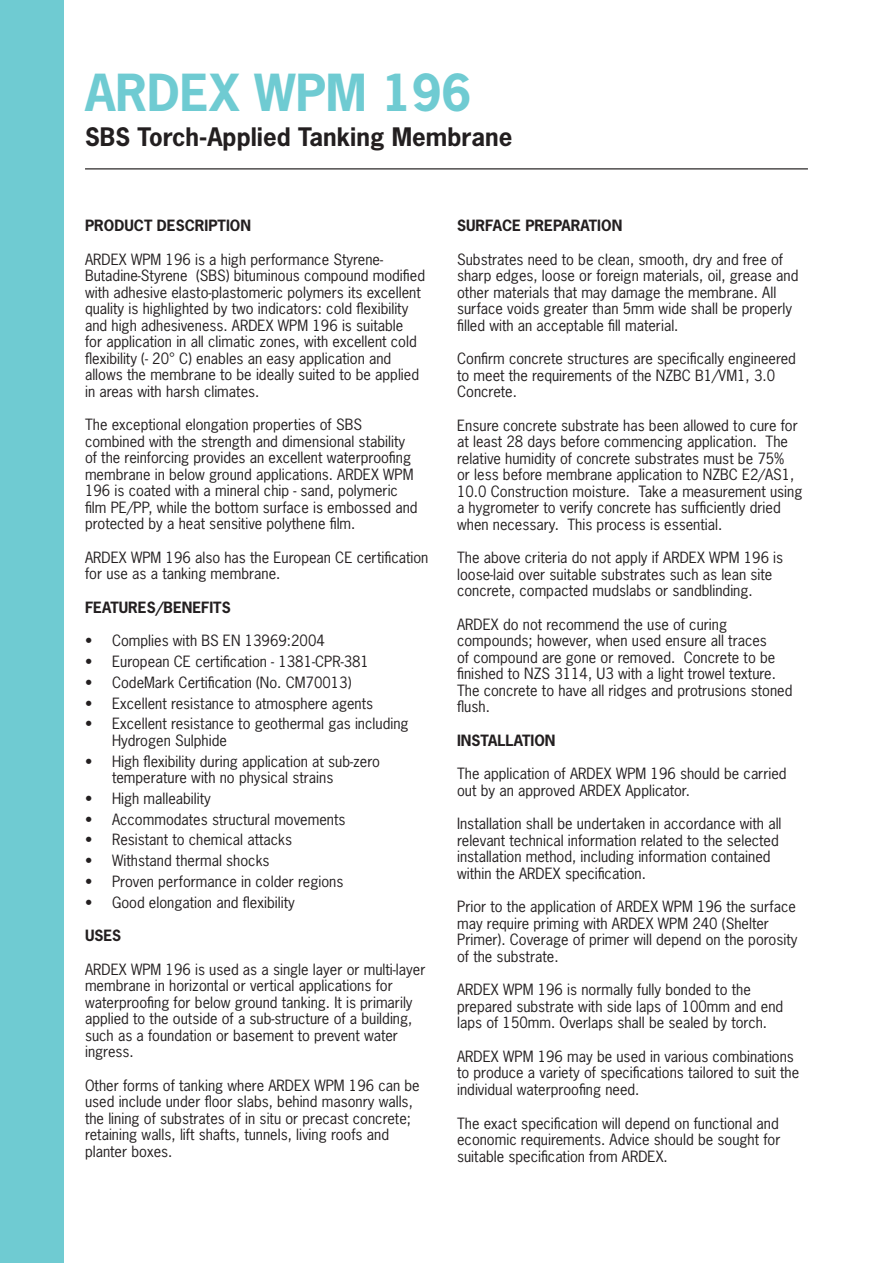
<style>
.page{position:relative;width:893px;height:1263px;background:#fff}
.page>*{position:absolute;margin:0;border:0;box-sizing:border-box;transform-origin:0 0}
.Paragraph_Style_2{font:700 48px "News Gothic Std";color:#6fcbd2}
.Paragraph_Style_1{font:700 24px "News Gothic Std";color:#231f20}
.t1{font:14.7px/16.5px "News Gothic Std";color:#231f20}
.t2{font:700 14.7px "News Gothic Std";color:#231f20}
</style>
<div class="page">
<hr style="left:85px;top:168px;width:723px;height:1px;background:#231f20">
<div style="left:0;top:0;width:64px;height:1263px;background:#6fcbd2"></div>
<p class="Paragraph_Style_2" style="left:85px;top:61px;width:388px">ARDEX WPM 196</p>
<p class="Paragraph_Style_1" style="left:85px;top:121px;width:429px">SBS Torch-Applied Tanking Membrane</p>
<p class="t2" style="left:85px;top:216px;width:167px">PRODUCT DESCRIPTION</p>
<p class="t1" style="left:85px;top:251px;width:342px">ARDEX WPM 196 is a high performance Styrene-Butadine-Styrene (SBS) bituminous compound modified with adhesive elasto-plastomeric polymers its excellent quality is highlighted by two indicators: cold flexibility and high adhesiveness. ARDEX WPM 196 is suitable<br>for application in all climatic zones, with excellent cold flexibility (- 20° C) enables an easy application and allows the membrane to be ideally suited to be applied in areas with harsh climates.</p>
<p class="t1" style="left:85px;top:416px;width:334px">The exceptional elongation properties of SBS combined with the strength and dimensional stability of the reinforcing provides an excellent waterproofing membrane in below ground applications. ARDEX WPM 196 is coated with a mineral chip - sand, polymeric film PE/PP, while the bottom surface is embossed and protected by a heat sensitive polythene film.</p>
<p class="t1" style="left:85px;top:549px;width:345px">ARDEX WPM 196 also has the European CE certification for use as a tanking membrane.</p>
<p class="t2" style="left:85px;top:598px;width:147px">FEATURES/BENEFITS</p>
<p class="t1" style="left:85px;top:632px;width:241px">• Complies with BS EN 13969:2004</p>
<p class="t1" style="left:85px;top:653px;width:286px">• European CE certification - 1381-CPR-381</p>
<p class="t1" style="left:85px;top:674px;width:268px">• CodeMark Certification (No. CM70013)</p>
<p class="t1" style="left:85px;top:695px;width:290px">• Excellent resistance to atmosphere agents</p>
<p class="t1" style="left:112px;top:715px;width:298px;text-indent:-27px">• Excellent resistance to geothermal gas including<br>Hydrogen Sulphide</p>
<p class="t1" style="left:112px;top:753px;width:269px;text-indent:-27px">• High flexibility during application at sub-zero temperature with no physical strains</p>
<p class="t1" style="left:85px;top:790px;width:127px">• High malleability</p>
<p class="t1" style="left:85px;top:811px;width:262px">• Accommodates structural movements</p>
<p class="t1" style="left:85px;top:831px;width:209px">• Resistant to chemical attacks</p>
<p class="t1" style="left:85px;top:852px;width:186px">• Withstand thermal shocks</p>
<p class="t1" style="left:85px;top:873px;width:260px">• Proven performance in colder regions</p>
<p class="t1" style="left:85px;top:894px;width:211px">• Good elongation and flexibility</p>
<p class="t2" style="left:85px;top:926px;width:38px">USES</p>
<p class="t1" style="left:85px;top:961px;width:342px">ARDEX WPM 196 is used as a single layer or multi-layer membrane in horizontal or vertical applications for waterproofing for below ground tanking. It is primarily applied to the outside of a sub-structure of a building, such as a foundation or basement to prevent water ingress.</p>
<p class="t1" style="left:85px;top:1077px;width:336px">Other forms of tanking where ARDEX WPM 196 can be used include under floor slabs, behind masonry walls, the lining of substrates of in situ or precast concrete; retaining walls, lift shafts, tunnels, living roofs and planter boxes.</p>
<p class="t2" style="left:457px;top:216px;width:167px">SURFACE PREPARATION</p>
<p class="t1" style="left:457px;top:251px;width:343px">Substrates need to be clean, smooth, dry and free of sharp edges, loose or foreign materials, oil, grease and other materials that may damage the membrane. All surface voids greater than 5mm wide shall be properly filled with an acceptable fill material.</p>
<p class="t1" style="left:457px;top:350px;width:340px">Confirm concrete structures are specifically engineered to meet the requirements of the NZBC B1/VM1, 3.0<br>Concrete.</p>
<p class="t1" style="left:457px;top:417px;width:347px">Ensure concrete substrate has been allowed to cure for at least 28 days before commencing application. The relative humidity of concrete substrates must be 75%<br>or less before membrane application to NZBC E2/AS1, 10.0 Construction moisture. Take a measurement using a hygrometer to verify concrete has sufficiently dried when necessary. This process is essential.</p>
<p class="t1" style="left:457px;top:549px;width:328px">The above criteria do not apply if ARDEX WPM 196 is loose-laid over suitable substrates such as lean site concrete, compacted mudslabs or sandblinding.</p>
<p class="t1" style="left:457px;top:616px;width:337px">ARDEX do not recommend the use of curing compounds; however, when used ensure all traces<br>of compound are gone or removed. Concrete to be finished to NZS 3114, U3 with a light trowel texture.<br>The concrete to have all ridges and protrusions stoned flush.</p>
<p class="t2" style="left:457px;top:731px;width:100px">INSTALLATION</p>
<p class="t1" style="left:457px;top:765px;width:331px">The application of ARDEX WPM 196 should be carried out by an approved ARDEX Applicator.</p>
<p class="t1" style="left:457px;top:815px;width:326px">Installation shall be undertaken in accordance with all relevant technical information related to the selected installation method, including information contained within the ARDEX specification.</p>
<p class="t1" style="left:457px;top:898px;width:342px">Prior to the application of ARDEX WPM 196 the surface may require priming with ARDEX WPM 240 (Shelter Primer). Coverage of primer will depend on the porosity of the substrate.</p>
<p class="t1" style="left:457px;top:981px;width:328px">ARDEX WPM 196 is normally fully bonded to the prepared substrate with side laps of 100mm and end laps of 150mm. Overlaps shall be sealed by torch.</p>
<p class="t1" style="left:457px;top:1048px;width:344px">ARDEX WPM 196 may be used in various combinations to produce a variety of specifications tailored to suit the individual waterproofing need.</p>
<p class="t1" style="left:457px;top:1114px;width:325px">The exact specification will depend on functional and economic requirements. Advice should be sought for suitable specification from ARDEX.</p>
</div>
